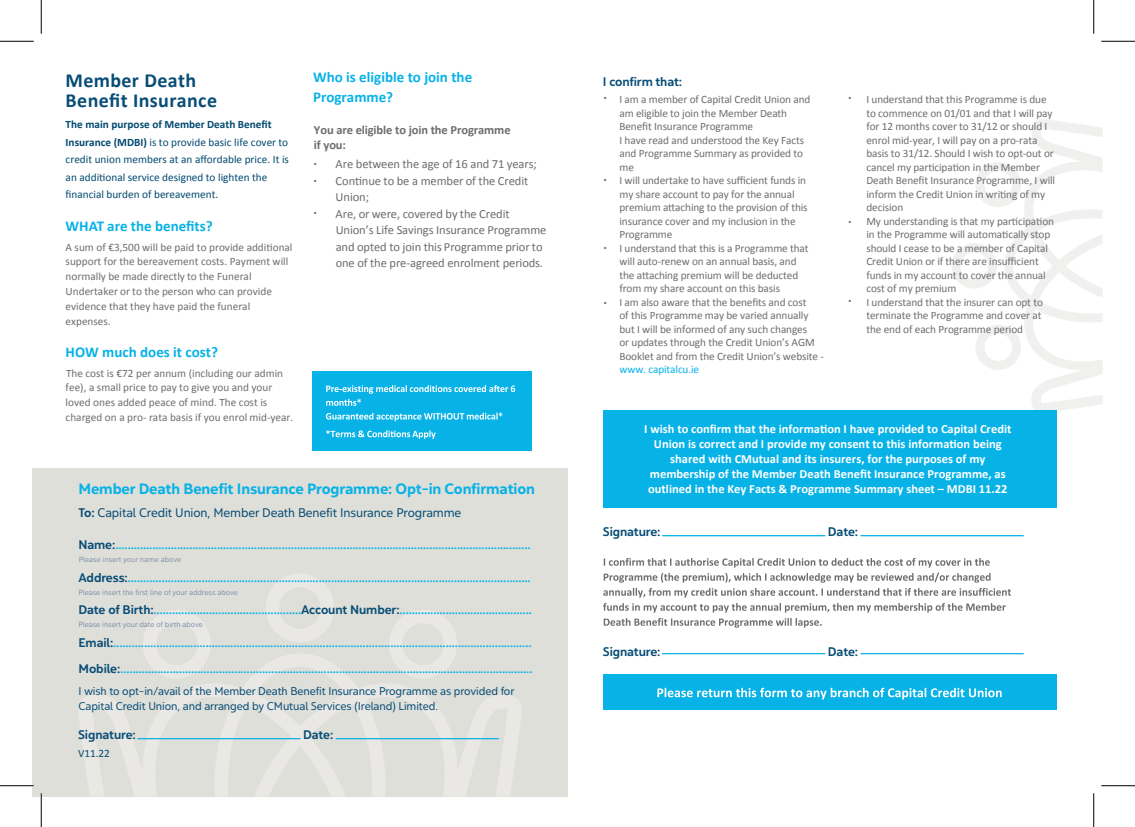
<style>
.page{position:relative;width:1135px;height:827px;background:#fff}
.page>*{position:absolute;margin:0;border:0;box-sizing:border-box;transform-origin:0 0}
.t1{font:700 20px/20px "Calibri";letter-spacing:.02em;color:#074d75}
.t2{font:700 15px/20px "Calibri";color:#07b2e7}
.t3{font:15px "Yorkten Nor Dem";letter-spacing:-.01em;color:#07b2e7}
.t4{font:12.5px/26.2px "Yorkten Nor Med";letter-spacing:-.01em;color:#07b2e7}
.t5{font:700 12.5px/15px "Calibri";color:#fff;text-align:center}
.t6{font:12.5px/16.5px "Calibri";letter-spacing:-.01em;color:#6c6d70}
.t7{font:12.5px "Yorkten Nor Med";letter-spacing:-.01em;color:#074d75}
.t8{font:12.5px "Yorkten Nor Reg";letter-spacing:-.01em;color:#074d75}
.t9{font:700 12.5px/15px "Calibri";letter-spacing:-.01em;color:#6c6d70}
.t10{font:11.25px/13.5px "Calibri";letter-spacing:-.01em;color:#6c6d70}
.t11{font:11.25px/17.5px "Calibri";color:#004970}
.t12{font:11.25px/15px "Yorkten Nor Reg";letter-spacing:-.01em;color:#074d75}
.t13{font:11.25px "Calibri";letter-spacing:-.01em;color:#07b2e7}
.t14{font:11.25px "Yorkten Nor Reg";color:#6c6d70}
.t15{font:11.25px "Calibri";color:#074d75}
.t16{font:7.5px "Yorkten Nor Boo";color:#7c8ca8}
.s1{font-weight:700}
.s2{font-family:"Yorkten Nor Reg";font-size:11.25px}
.s3{font-family:"Yorkten Nor Med"}
.s4{color:#074d75}
</style>
<div class="page">
<svg style="left:952px;top:119px;width:150px;height:293px"></svg>
<div style="left:32px;top:468px;width:535px;height:328px;background:#dfdfda"></div>
<div style="left:603px;top:674px;width:453px;height:35px;background:#07b2e7"></div>
<div style="left:603px;top:410px;width:453px;height:98px;background:#07b2e7"></div>
<div style="left:313px;top:371px;width:219px;height:80px;background:#07b2e7"></div>
<svg style="left:389px;top:610px;width:68px;height:43px"></svg>
<svg style="left:266px;top:574px;width:68px;height:68px"></svg>
<svg style="left:143px;top:610px;width:68px;height:43px"></svg>
<svg style="left:79px;top:653px;width:442px;height:143px"></svg>
<svg style="left:604px;top:558px;width:386px;height:24px"></svg>
<svg style="left:603px;top:588px;width:408px;height:9px"></svg>
<svg style="left:603px;top:603px;width:403px;height:9px"></svg>
<svg style="left:604px;top:618px;width:218px;height:9px"></svg>
<hr style="left:662px;top:535px;width:163px;height:1px;background:#07b2e7">
<hr style="left:662px;top:653px;width:163px;height:1px;background:#07b2e7">
<hr style="left:860px;top:535px;width:164px;height:1px;background:#07b2e7">
<hr style="left:860px;top:653px;width:164px;height:1px;background:#07b2e7">
<svg style="left:657px;top:687px;width:345px;height:12px"></svg>
<svg style="left:326px;top:385px;width:189px;height:21px"></svg>
<svg style="left:326px;top:412px;width:176px;height:9px"></svg>
<svg style="left:326px;top:430px;width:110px;height:9px"></svg>
<hr style="left:137px;top:738px;width:163px;height:1px;background:#07b2e7">
<hr style="left:336px;top:738px;width:163px;height:1px;background:#07b2e7">
<hr style="left:40px;top:793px;width:2px;height:34px;background:#fff">
<hr style="left:0;top:41px;width:34px;height:1px;background:#000">
<hr style="left:1101px;top:41px;width:34px;height:1px;background:#000">
<hr style="left:0;top:785px;width:34px;height:1px;background:#000">
<hr style="left:1101px;top:785px;width:34px;height:1px;background:#000">
<hr style="left:41px;top:0;width:1px;height:34px;background:#000">
<hr style="left:41px;top:793px;width:1px;height:34px;background:#000">
<hr style="left:1093px;top:0;width:1px;height:34px;background:#000">
<hr style="left:1093px;top:793px;width:1px;height:34px;background:#000">
<h1 class="t1" style="left:66px;top:70px;width:153px">Member Death<br>Benefit Insurance</h1>
<p class="t11" style="left:66px;top:116px;width:225px"><span class="s1">The main purpose of Member Death Benefit Insurance (MDBI)</span> is to provide basic life cover to credit union members at an affordable price. It is an additional service designed to lighten the financial burden of bereavement.</p>
<h2 class="t2" style="left:66px;top:216px;width:149px">WHAT are the benefits?</h2>
<p class="t10" style="left:66px;top:253px;width:224px;line-height:15px">support for the bereavement costs. Payment will normally be made directly to the Funeral Undertaker or to the person who can provide evidence that they have paid the funeral expenses.</p>
<h2 class="t2" style="left:66px;top:342px;width:154px">HOW much does it cost?</h2>
<p class="t10" style="left:66px;top:379px;width:229px;line-height:15px">fee), a small price to pay to give you and your loved ones added peace of mind. The cost is charged on a pro- rata basis if you enrol mid-year.</p>
<p class="t10" style="left:66px;top:240px;width:228px">A sum of €3,500 will be paid to provide additional</p>
<p class="t10" style="left:66px;top:366px;width:219px">The cost is €72 per annum (including our admin</p>
<h2 class="t2" style="left:313px;top:67px;width:161px">Who is eligible to join the<br>Programme?</h2>
<p class="t9" style="left:314px;top:122px;width:198px">You are eligible to join the Programme if you:</p>
<p class="t6" style="left:313px;top:156px;width:225px"><span class="s2">•</span> Are between the age of 16 and 71 years;</p>
<p class="t14" style="left:313px;top:174px;width:6px">•</p>
<p class="t14" style="left:313px;top:206px;width:6px">•</p>
<p class="t6" style="left:336px;top:172px;width:212px">Continue to be a member of the Credit Union;<br>Are, or were, covered by the Credit Union’s Life Savings Insurance Programme and opted to join this Programme prior to one of the pre-agreed enrolment periods.</p>
<h2 class="t3" style="left:78px;top:479px;width:458px">Member Death Benefit Insurance Programme: Opt-in Confirmation</h2>
<p class="t8" style="left:78px;top:504px;width:384px"><span class="s3">To:</span> Capital Credit Union, Member Death Benefit Insurance Programme</p>
<p class="t4" style="left:78px;top:532px;width:454px"><span class="s4">Name:</span>.......................................................................................................................................</p>
<p class="t4" style="left:78px;top:564px;width:454px"><span class="s4">Address:</span>...................................................................................................................................</p>
<p class="t4" style="left:79px;top:597px;width:455px"><span class="s4">Date of Birth:</span>................................................<span class="s4">Account Number:</span>...........................................</p>
<p class="t4" style="left:79px;top:629px;width:455px"><span class="s4">Email:</span>........................................................................................................................................<br><span class="s4">Mobile:</span>......................................................................................................................................</p>
<p class="t12" style="left:78px;top:683px;width:437px">I wish to opt-in/avail of the Member Death Benefit Insurance Programme as provided for<br>Capital Credit Union, and arranged by CMutual Services (Ireland) Limited.</p>
<p class="t16" style="left:79px;top:555px;width:104px">Please insert your name above</p>
<p class="t16" style="left:78px;top:587px;width:161px">Please insert the first line of your address above</p>
<p class="t16" style="left:78px;top:619px;width:126px">Please insert your date of birth above</p>
<p class="t7" style="left:78px;top:726px;width:59px">Signature:</p>
<p class="t7" style="left:303px;top:726px;width:32px">Date:</p>
<p class="t15" style="left:78px;top:746px;width:33px">V11.22</p>
<p class="t7" style="left:603px;top:73px;width:81px">I confirm that:</p>
<p class="t10" style="left:619px;top:93px;width:206px">I am a member of Capital Credit Union and am eligible to join the Member Death<br>Benefit Insurance Programme<br>I have read and understood the Key Facts and Programme Summary as provided to<br>me<br>I will undertake to have sufficient funds in<br>my share account to pay for the annual premium attaching to the provision of this insurance cover and my inclusion in the Programme<br>I understand that this is a Programme that will auto-renew on an annual basis, and<br>the attaching premium will be deducted<br>from my share account on this basis<br>I am also aware that the benefits and cost<br>of this Programme may be varied annually but I will be informed of any such changes<br>or updates through the Credit Union’s AGM Booklet and from the Credit Union’s website -</p>
<p class="t13" style="left:619px;top:362px;width:81px">www. capitalcu.ie</p>
<p class="t14" style="left:603px;top:91px;width:6px">•</p>
<p class="t14" style="left:848px;top:91px;width:6px">•</p>
<p class="t14" style="left:603px;top:173px;width:6px">•</p>
<p class="t14" style="left:848px;top:214px;width:6px">•</p>
<p class="t14" style="left:603px;top:241px;width:6px">•</p>
<p class="t14" style="left:848px;top:294px;width:6px">•</p>
<p class="t14" style="left:603px;top:296px;width:6px">•</p>
<p class="t10" style="left:866px;top:93px;width:190px">I understand that this Programme is due to commence on 01/01 and that I will pay for 12 months cover to 31/12 or should I enrol mid-year, I will pay on a pro-rata basis to 31/12. Should I wish to opt-out or cancel my participation in the Member Death Benefit Insurance Programme, I will inform the Credit Union in writing of my decision<br>My understanding is that my participation in the Programme will automatically stop should I cease to be a member of Capital Credit Union or if there are insufficient funds in my account to cover the annual cost of my premium<br>I understand that the insurer can opt to terminate the Programme and cover at the end of each Programme period</p>
<p class="t5" style="left:644px;top:421px;width:369px">I wish to confirm that the information I have provided to Capital Credit Union is correct and I provide my consent to this information being shared with CMutual and its insurers, for the purposes of my membership of the Member Death Benefit Insurance Programme, as outlined in the Key Facts &amp; Programme Summary sheet – MDBI 11.22</p>
<p class="t7" style="left:603px;top:523px;width:59px">Signature:</p>
<p class="t7" style="left:828px;top:523px;width:32px">Date:</p>
<p class="t7" style="left:603px;top:643px;width:59px">Signature:</p>
<p class="t7" style="left:828px;top:643px;width:32px">Date:</p>
</div>
